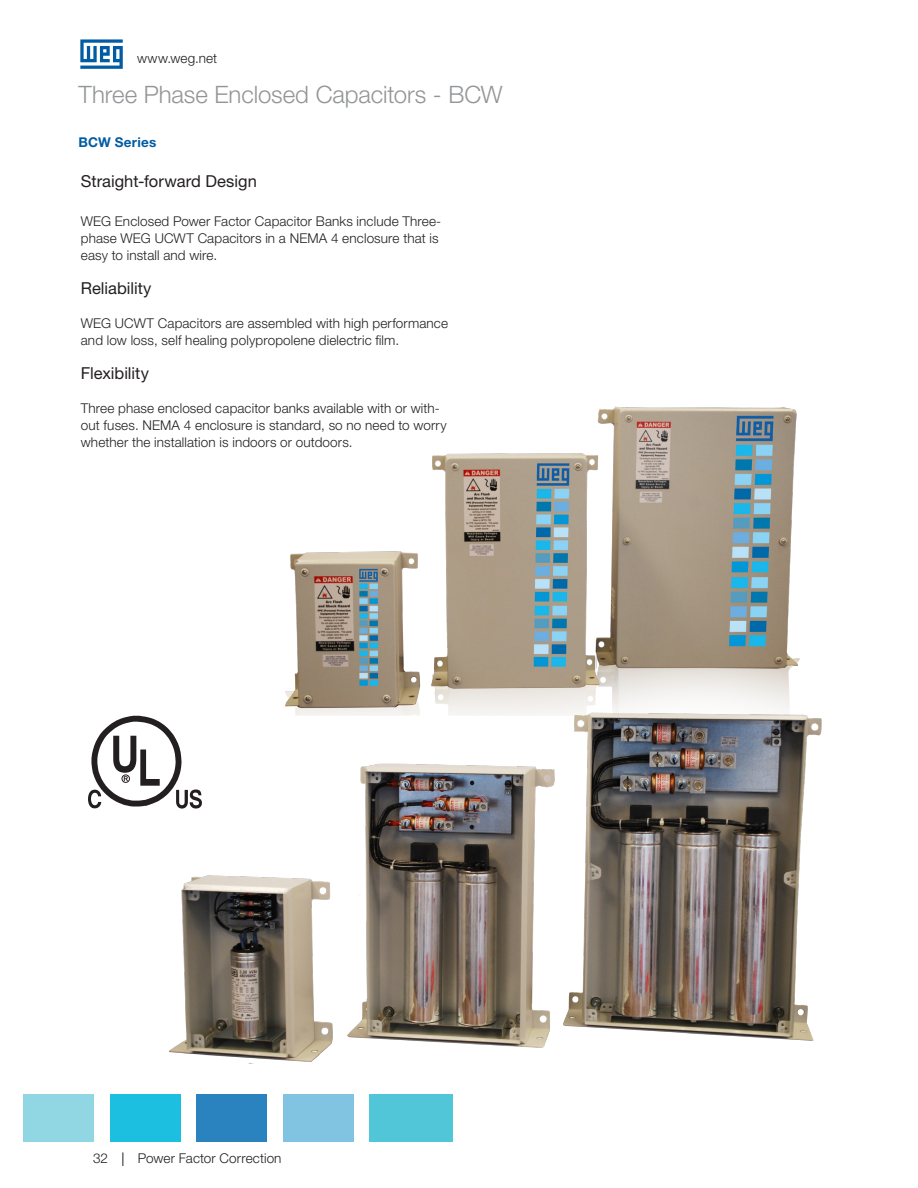
<style>
.page{position:relative;width:918px;height:1188px;background:#fff}
.page>*{position:absolute;margin:0;border:0;box-sizing:border-box;transform-origin:0 0}
._05___Headline_HN45{font:300 24px "Helvetica Neue LT Pro";letter-spacing:-.005em;color:#939598}
.t1{font:16.5px "Helvetica Neue LT Pro";color:#231f20}
._04___Webaddress_LEF{font:300 13.5px/17px "Helvetica Neue LT Pro";letter-spacing:.01em;color:#231f20}
.t2{font:700 13.5px "Helvetica Neue LT Pro";letter-spacing:.02em;color:#015ca3}
</style>
<div class="page">
<svg style="left:123px;top:1152px;width:1px;height:14px"></svg>
<div style="left:23px;top:1094px;width:71px;height:48px;background:#91d6e3"></div>
<div style="left:110px;top:1094px;width:71px;height:48px;background:#1cbfdf"></div>
<div style="left:196px;top:1094px;width:71px;height:48px;background:#2a83be"></div>
<div style="left:283px;top:1094px;width:71px;height:48px;background:#81c4e2"></div>
<div style="left:369px;top:1094px;width:84px;height:48px;background:#51c6d8"></div>
<svg style="left:80px;top:39px;width:43px;height:30px"></svg>
<img style="left:169px;top:758px;width:645px;height:306px">
<img style="left:285px;top:406px;width:537px;height:352px">
<svg style="left:88px;top:715px;width:114px;height:94px"></svg>
<p class="_04___Webaddress_LEF" style="left:137px;top:49px;width:82px">www.weg.net</p>
<p class="_05___Headline_HN45" style="left:79px;top:80px;width:426px">Three Phase Enclosed Capacitors - BCW</p>
<p class="t2" style="left:79px;top:133px;width:79px">BCW Series</p>
<p class="t1" style="left:81px;top:171px;width:178px">Straight-forward Design</p>
<p class="_04___Webaddress_LEF" style="left:81px;top:212px;width:362px">WEG Enclosed Power Factor Capacitor Banks include Three&shy;phase WEG UCWT Capacitors in a NEMA 4 enclosure that is easy to install and wire.</p>
<p class="t1" style="left:81px;top:278px;width:72px">Reliability</p>
<p class="_04___Webaddress_LEF" style="left:81px;top:314px;width:369px">WEG UCWT Capacitors are assembled with high performance and low loss, self healing polypropolene dielectric film.</p>
<p class="t1" style="left:81px;top:363px;width:70px">Flexibility</p>
<p class="_04___Webaddress_LEF" style="left:81px;top:399px;width:367px">Three phase enclosed capacitor banks available with or with&shy;out fuses. NEMA 4 enclosure is standard, so no need to worry whether the installation is indoors or outdoors.</p>
<p class="_04___Webaddress_LEF" style="left:93px;top:1150px;width:16px">32</p>
<p class="_04___Webaddress_LEF" style="left:138px;top:1150px;width:145px">Power Factor Correction</p>
</div>
